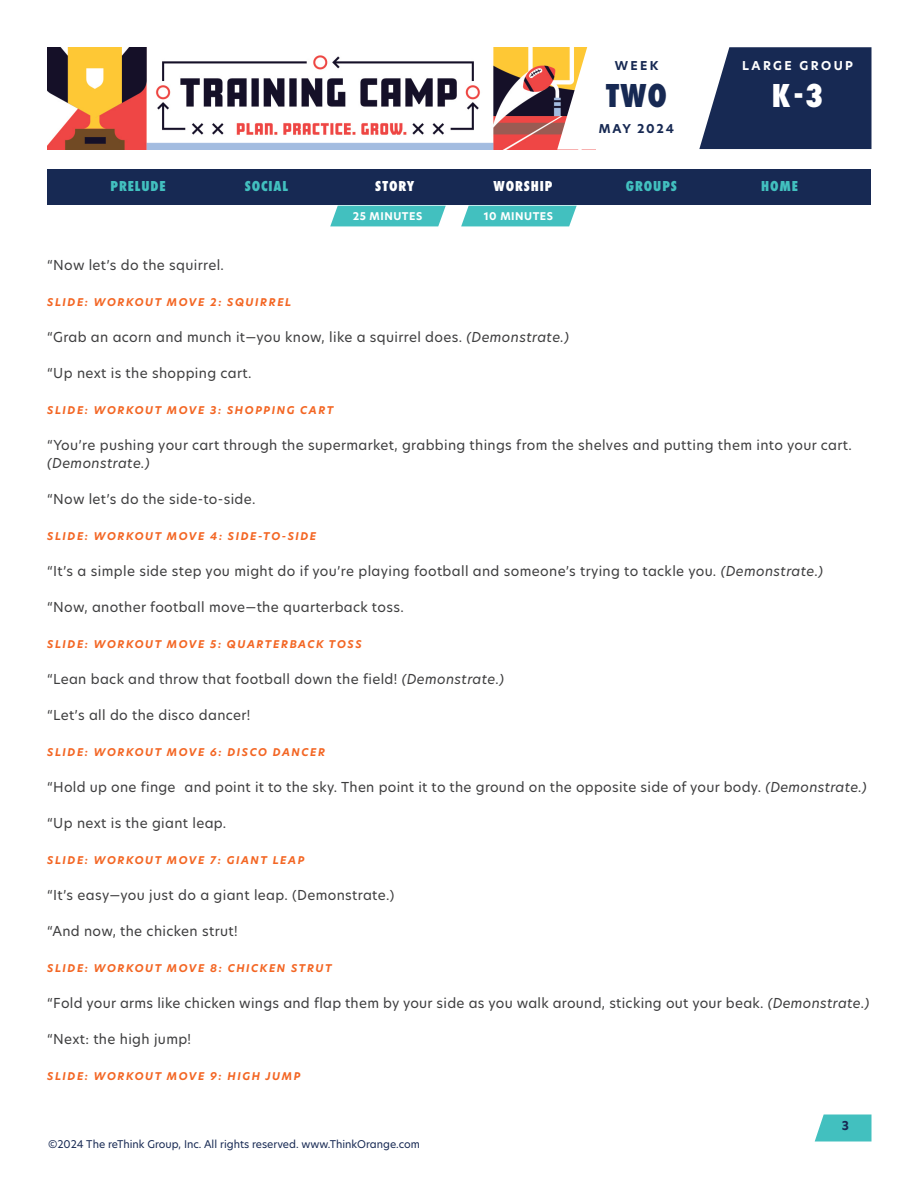
<style>
.page{position:relative;width:918px;height:1188px;background:#fff}
.page>*{position:absolute;margin:0;border:0;box-sizing:border-box;transform-origin:0 0}
.t1{font:800 34.5px "Futura PT Cond";color:#fff}
.t2{font:800 34.5px "Futura PT Cond";color:#172953}
.t3{font:800 15px "Futura PT Cond";letter-spacing:.06em;color:#42c0bf}
.t4{font:800 15px "Futura PT Cond";letter-spacing:.06em;color:#fff}
.t5{font:13.5px "New Hero";letter-spacing:.025em;color:#3e3e3f}
.t6{font:italic 13.5px "New Hero";letter-spacing:.025em;color:#3e3e3f}
.t7{font:700 12px "New Hero";letter-spacing:.15em;color:#172953}
.t8{font:700 12px "New Hero";letter-spacing:.2em;color:#fff}
.t9{font:italic 700 10.5px "New Hero";letter-spacing:.15em;color:#f36624}
.t10{font:10.5px "New Hero";color:#172953}
.t11{font:700 10.5px "New Hero";letter-spacing:.05em;color:#fff}
.s1{font-style:italic}
</style>
<div class="page">
<img style="left:47px;top:47px;width:510px;height:102px">
<svg style="left:815px;top:1114px;width:57px;height:28px;background:#57c7c6"></svg>
<svg style="left:557px;top:47px;width:315px;height:103px"></svg>
<svg style="left:330px;top:206px;width:116px;height:20px;background:#4fc4c3"></svg>
<svg style="left:461px;top:206px;width:116px;height:20px;background:#4fc4c3"></svg>
<div style="left:47px;top:170px;width:824px;height:36px;background:#172953"></div>
<p class="t7" style="left:615px;top:57px;width:45px">WEEK</p>
<h1 class="t2" style="left:606px;top:75px;width:62px">TWO</h1>
<p class="t7" style="left:599px;top:120px;width:77px">MAY 2024</p>
<p class="t8" style="left:742px;top:57px;width:112px">LARGE GROUP</p>
<h1 class="t1" style="left:772px;top:75px;width:53px">K-3</h1>
<p class="t3" style="left:111px;top:177px;width:57px">PRELUDE</p>
<p class="t3" style="left:245px;top:177px;width:45px">SOCIAL</p>
<p class="t4" style="left:375px;top:177px;width:41px">STORY</p>
<p class="t4" style="left:494px;top:177px;width:60px">WORSHIP</p>
<p class="t3" style="left:626px;top:177px;width:53px">GROUPS</p>
<p class="t3" style="left:761px;top:177px;width:38px">HOME</p>
<p class="t11" style="left:353px;top:209px;width:71px">25 MINUTES</p>
<p class="t11" style="left:484px;top:209px;width:71px">10 MINUTES</p>
<p class="t5" style="left:47px;top:256px;width:178px">“Now let’s do the squirrel.</p>
<p class="t9" style="left:47px;top:295px;width:246px">SLIDE: WORKOUT MOVE 2: SQUIRREL</p>
<p class="t5" style="left:47px;top:328px;width:523px">“Grab an acorn and munch it—you know, like a squirrel does. <span class="s1">(Demonstrate.)</span></p>
<p class="t5" style="left:47px;top:364px;width:206px">“Up next is the shopping cart.</p>
<p class="t9" style="left:47px;top:403px;width:288px">SLIDE: WORKOUT MOVE 3: SHOPPING CART</p>
<p class="t5" style="left:47px;top:436px;width:806px">“You’re pushing your cart through the supermarket, grabbing things from the shelves and putting them into your cart.</p>
<p class="t6" style="left:47px;top:454px;width:104px">(Demonstrate.)</p>
<p class="t5" style="left:47px;top:490px;width:210px">“Now let’s do the side-to-side.</p>
<p class="t9" style="left:47px;top:529px;width:271px">SLIDE: WORKOUT MOVE 4: SIDE-TO-SIDE</p>
<p class="t5" style="left:47px;top:562px;width:777px">“It’s a simple side step you might do if you’re playing football and someone’s trying to tackle you. <span class="s1">(Demonstrate.)</span></p>
<p class="t5" style="left:47px;top:598px;width:358px">“Now, another football move—the quarterback toss.</p>
<p class="t9" style="left:47px;top:637px;width:316px">SLIDE: WORKOUT MOVE 5: QUARTERBACK TOSS</p>
<p class="t5" style="left:47px;top:670px;width:458px">“Lean back and throw that football down the field! <span class="s1">(Demonstrate.)</span></p>
<p class="t5" style="left:47px;top:706px;width:205px">“Let’s all do the disco dancer!</p>
<p class="t9" style="left:47px;top:745px;width:279px">SLIDE: WORKOUT MOVE 6: DISCO DANCER</p>
<p class="t5" style="left:47px;top:778px;width:821px">“Hold up one finge and point it to the sky. Then point it to the ground on the opposite side of your body. <span class="s1">(Demonstrate.)</span></p>
<p class="t5" style="left:47px;top:814px;width:181px">“Up next is the giant leap.</p>
<p class="t9" style="left:47px;top:853px;width:259px">SLIDE: WORKOUT MOVE 7: GIANT LEAP</p>
<p class="t5" style="left:47px;top:886px;width:349px">“It’s easy—you just do a giant leap. (Demonstrate.)</p>
<p class="t5" style="left:47px;top:922px;width:192px">“And now, the chicken strut!</p>
<p class="t9" style="left:47px;top:961px;width:286px">SLIDE: WORKOUT MOVE 8: CHICKEN STRUT</p>
<p class="t5" style="left:47px;top:994px;width:824px">“Fold your arms like chicken wings and flap them by your side as you walk around, sticking out your beak. <span class="s1">(Demonstrate.)</span></p>
<p class="t5" style="left:47px;top:1030px;width:145px">“Next: the high jump!</p>
<p class="t9" style="left:47px;top:1069px;width:255px">SLIDE: WORKOUT MOVE 9: HIGH JUMP</p>
<p class="t10" style="left:48px;top:1136px;width:374px">©2024 The reThink Group, Inc. All rights reserved. www.ThinkOrange.com</p>
<p class="t7" style="left:842px;top:1117px;width:9px">3</p>
</div>
